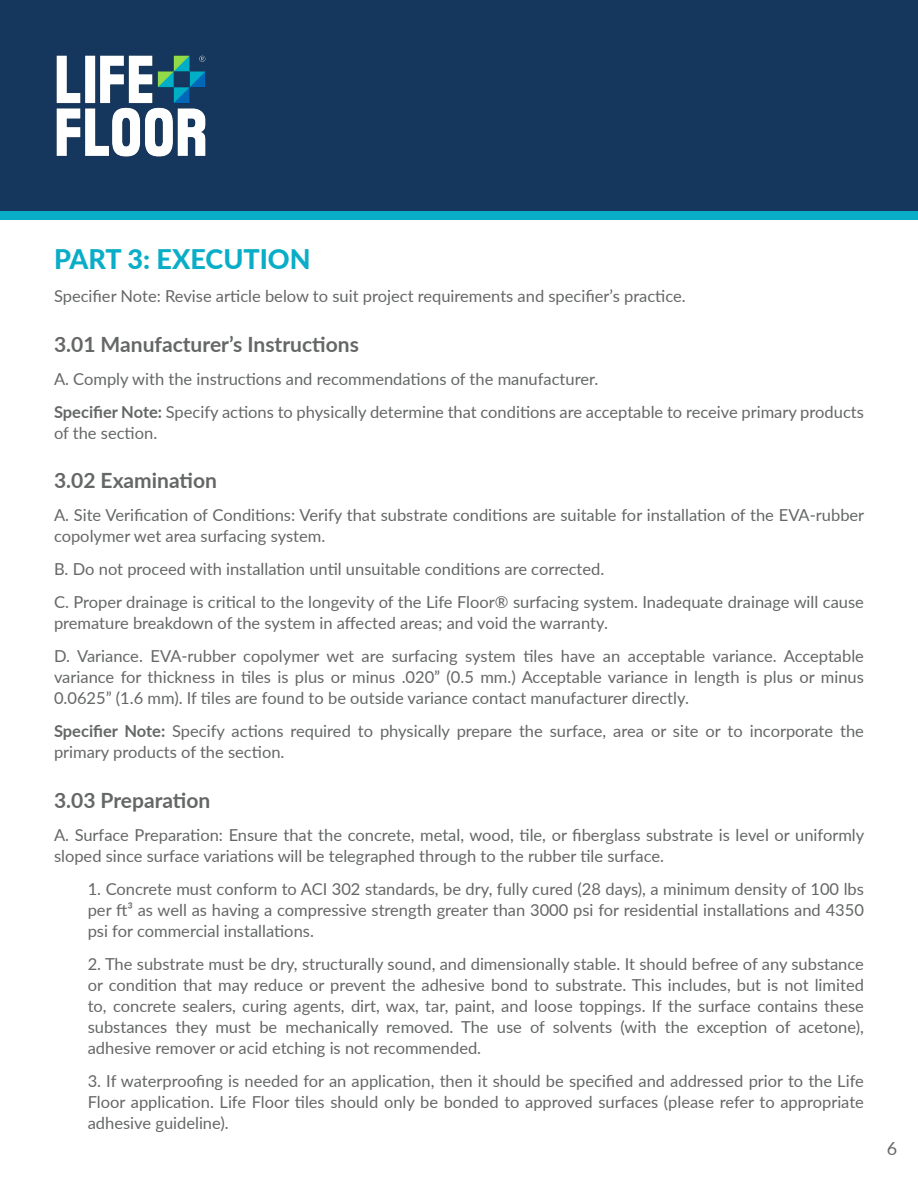
<style>
.page{position:relative;width:918px;height:1188px;background:#fff}
.page>*{position:absolute;margin:0;border:0;box-sizing:border-box;transform-origin:0 0}
.t1{font:800 27px "Lato";color:#09adc7}
.t2{font:700 21px "Lato";color:#656666}
.t3{font:18px "Lato";color:#656666}
.t4{font:16.5px/21px "Lato";color:#656666}
.s1{font-weight:700}
</style>
<div class="page">
<div style="left:0;top:0;width:918px;height:212px;background:#15365d"></div>
<div style="left:0;top:212px;width:918px;height:8px;background:#09adc7"></div>
<img style="left:56px;top:55px;width:150px;height:102px">
<p class="t1" style="left:54px;top:239px;width:258px">PART 3: EXECUTION</p>
<p class="t4" style="left:54px;top:285px;width:633px">Specifier Note: Revise article below to suit project requirements and specifier’s practice.</p>
<p class="t2" style="left:54px;top:329px;width:306px">3.01 Manufacturer’s Instructions</p>
<p class="t4" style="left:54px;top:367px;width:546px">A. Comply with the instructions and recommendations of the manufacturer.</p>
<p class="t4" style="left:54px;top:400px;width:811px"><span class="s1">Specifier Note:</span> Specify actions to physically determine that conditions are acceptable to receive primary products of the section.</p>
<p class="t2" style="left:54px;top:465px;width:164px">3.02 Examination</p>
<p class="t4" style="left:54px;top:504px;width:812px">A. Site Verification of Conditions: Verify that substrate conditions are suitable for installation of the EVA-rubber copolymer wet area surfacing system.</p>
<p class="t4" style="left:54px;top:558px;width:552px">B. Do not proceed with installation until unsuitable conditions are corrected.</p>
<p class="t4" style="left:54px;top:591px;width:811px">C. Proper drainage is critical to the longevity of the Life Floor® surfacing system. Inadequate drainage will cause premature breakdown of the system in affected areas; and void the warranty.</p>
<p class="t4" style="left:54px;top:645px;width:811px;text-align:justify">D. Variance. EVA-rubber copolymer wet are surfacing system tiles have an acceptable variance. Acceptable variance for thickness in tiles is plus or minus .020” (0.5 mm.) Acceptable variance in length is plus or minus 0.0625” (1.6 mm). If tiles are found to be outside variance contact manufacturer directly.</p>
<p class="t4" style="left:54px;top:720px;width:811px"><span class="s1">Specifier Note:</span> Specify actions required to physically prepare the surface, area or site or to incorporate the primary products of the section.</p>
<p class="t2" style="left:54px;top:785px;width:158px">3.03 Preparation</p>
<p class="t4" style="left:54px;top:823px;width:812px">A. Surface Preparation: Ensure that the concrete, metal, wood, tile, or fiberglass substrate is level or uniformly sloped since surface variations will be telegraphed through to the rubber tile surface.</p>
<p class="t4" style="left:88px;top:877px;width:778px;text-align:justify">1. Concrete must conform to ACI 302 standards, be dry, fully cured (28 days), a minimum density of 100 lbs per ft³ as well as having a compressive strength greater than 3000 psi for residential installations and 4350 psi for commercial installations.</p>
<p class="t4" style="left:88px;top:952px;width:778px;text-align:justify">2. The substrate must be dry, structurally sound, and dimensionally stable. It should befree of any substance or condition that may reduce or prevent the adhesive bond to substrate. This includes, but is not limited to, concrete sealers, curing agents, dirt, wax, tar, paint, and loose toppings. If the surface contains these substances they must be mechanically removed. The use of solvents (with the exception of acetone), adhesive remover or acid etching is not recommended.</p>
<p class="t4" style="left:88px;top:1069px;width:778px;text-align:justify">3. If waterproofing is needed for an application, then it should be specified and addressed prior to the Life Floor application. Life Floor tiles should only be bonded to approved surfaces (please refer to appropriate adhesive guideline).</p>
<p class="t3" style="left:887px;top:1136px;width:12px">6</p>
</div>
